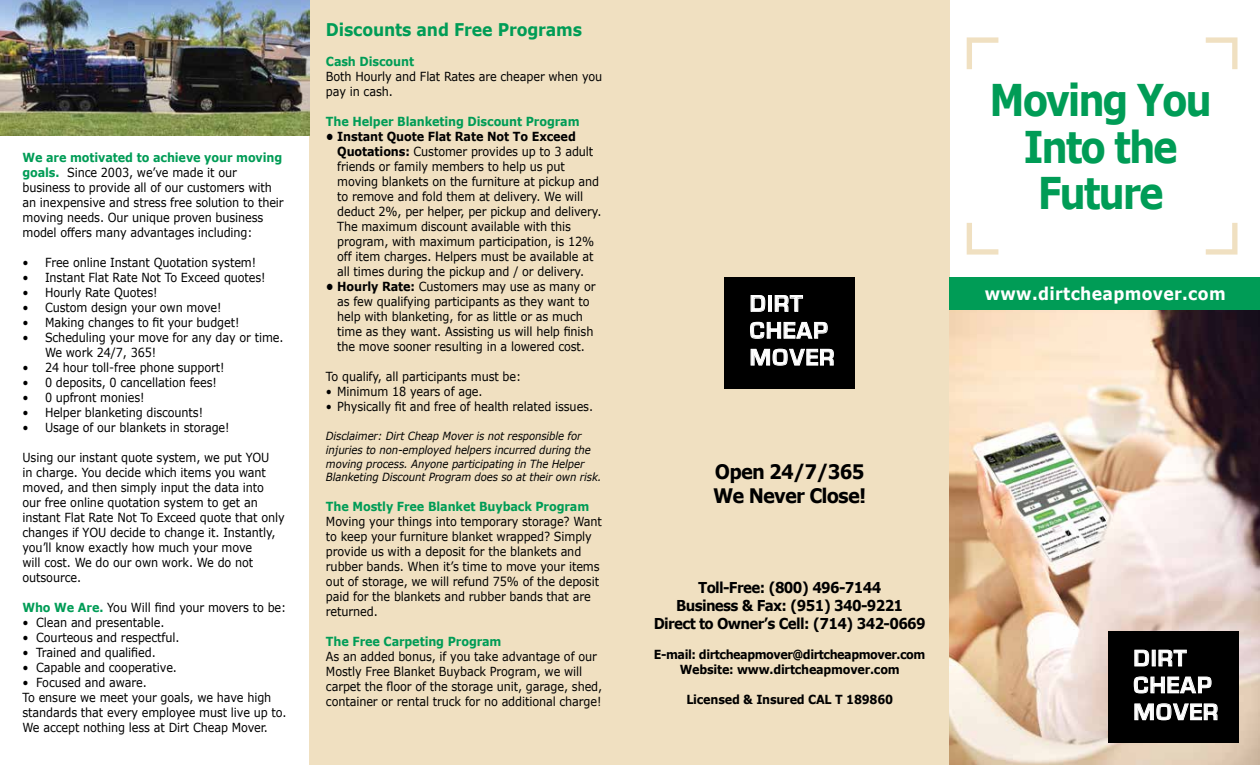
<style>
.page{position:relative;width:1260px;height:765px;background:#fff}
.page>*{position:absolute;margin:0;border:0;box-sizing:border-box;transform-origin:0 0}
.t1{font:700 43.75px/46.2px "Verdana";letter-spacing:-.06em;color:#009c56;text-align:center;scale:.85 1}
.t2{font:700 23.75px/26.9px "Eurostile";letter-spacing:.06em;color:#fff}
.t3{font:700 20px/24px "Verdana";letter-spacing:-.05em;color:#000;scale:.9 1}
.t4{font:700 17.5px "Verdana";letter-spacing:-.01em;color:#009c56;scale:.9 1}
.t5{font:700 17.5px "Verdana";letter-spacing:.02em;color:#fff;scale:.9 1}
.t6{font:700 15px/18px "Verdana";letter-spacing:-.05em;color:#000;text-align:center;scale:.9 1}
.t7{font:12.5px/15px "Verdana";letter-spacing:-.01em;color:#000;scale:.9 1}
.t8{font:700 12.5px "Verdana";letter-spacing:-.01em;color:#009c56;scale:.9 1}
.t9{font:700 12.5px/15px "Verdana";letter-spacing:-.04em;color:#000;text-align:center;scale:.9 1}
.t10{font:700 12.5px "Verdana";letter-spacing:-.02em;color:#000;scale:.9 1}
.t11{font:italic 11.25px/13.8px "Verdana";letter-spacing:-.01em;color:#000;scale:.9 1}
.s1{font-weight:700;color:#009c56}
.s2{font-weight:700}
</style>
<div class="page">
<div style="left:309px;top:0;width:640px;height:765px;background:#f0e0c1"></div>
<img style="left:949px;top:309px;width:311px;height:456px">
<div style="left:949px;top:277px;width:311px;height:32px;background:#009c56"></div>
<svg style="left:966px;top:37px;width:33px;height:33px"></svg>
<svg style="left:1205px;top:223px;width:33px;height:32px"></svg>
<svg style="left:1205px;top:37px;width:33px;height:33px"></svg>
<svg style="left:966px;top:223px;width:33px;height:32px"></svg>
<div style="left:725px;top:277px;width:130px;height:111px;background:#000"></div>
<svg style="left:750px;top:295px;width:15px;height:17px"></svg>
<div style="left:768px;top:295px;width:4px;height:17px;border:1px solid #fff"></div>
<svg style="left:775px;top:295px;width:28px;height:17px"></svg>
<svg style="left:750px;top:322px;width:78px;height:17px"></svg>
<svg style="left:750px;top:348px;width:84px;height:18px"></svg>
<div style="left:1108px;top:631px;width:131px;height:112px;background:#000"></div>
<svg style="left:1134px;top:650px;width:15px;height:17px"></svg>
<div style="left:1152px;top:650px;width:4px;height:16px;border:1px solid #fff"></div>
<svg style="left:1158px;top:650px;width:29px;height:17px"></svg>
<svg style="left:1134px;top:676px;width:78px;height:18px"></svg>
<svg style="left:1134px;top:703px;width:84px;height:18px"></svg>
<img style="left:0;top:0;width:309px;height:136px">
<p class="t7" style="left:22px;top:149px;width:292px"><span class="s1">We are motivated to achieve your moving goals.</span> Since 2003, we’ve made it our business to provide all of our customers with an inexpensive and stress free solution to their moving needs. Our unique proven business model offers many advantages including:</p>
<p class="t7" style="left:22px;top:254px;width:261px">• Free online Instant Quotation system!</p>
<p class="t7" style="left:22px;top:269px;width:272px">• Instant Flat Rate Not To Exceed quotes!</p>
<p class="t7" style="left:22px;top:284px;width:152px">• Hourly Rate Quotes!</p>
<p class="t7" style="left:22px;top:299px;width:223px">• Custom design your own move!</p>
<p class="t7" style="left:22px;top:314px;width:243px">• Making changes to fit your budget!</p>
<p class="t7" style="left:45px;top:329px;width:267px;text-indent:-22px">• Scheduling your move for any day or time.<br>We work 24/7, 365!</p>
<p class="t7" style="left:22px;top:359px;width:226px">• 24 hour toll-free phone support!</p>
<p class="t7" style="left:22px;top:374px;width:217px">• 0 deposits, 0 cancellation fees!</p>
<p class="t7" style="left:22px;top:389px;width:137px">• 0 upfront monies!</p>
<p class="t7" style="left:22px;top:404px;width:202px">• Helper blanketing discounts!</p>
<p class="t7" style="left:22px;top:419px;width:232px">• Usage of our blankets in storage!</p>
<p class="t7" style="left:22px;top:449px;width:293px">Using our instant quote system, we put YOU<br>in charge. You decide which items you want moved, and then simply input the data into our free online quotation system to get an instant Flat Rate Not To Exceed quote that only changes if YOU decide to change it. Instantly, you’ll know exactly how much your move<br>will cost. We do our own work. We do not outsource.</p>
<p class="t7" style="left:22px;top:599px;width:295px"><span class="s1">Who We Are.</span> You Will find your movers to be:</p>
<p class="t7" style="left:22px;top:614px;width:159px">• Clean and presentable.</p>
<p class="t7" style="left:22px;top:629px;width:176px">• Courteous and respectful.</p>
<p class="t7" style="left:22px;top:644px;width:150px">• Trained and qualified.</p>
<p class="t7" style="left:22px;top:659px;width:173px">• Capable and cooperative.</p>
<p class="t7" style="left:22px;top:674px;width:295px">• Focused and aware.<br>To ensure we meet your goals, we have high standards that every employee must live up to.<br>We accept nothing less at Dirt Cheap Mover.</p>
<h3 class="t4" style="left:326px;top:18px;width:286px">Discounts and Free Programs</h3>
<p class="t8" style="left:326px;top:53px;width:99px">Cash Discount</p>
<p class="t7" style="left:326px;top:69px;width:309px">Both Hourly and Flat Rates are cheaper when you pay in cash.</p>
<p class="t8" style="left:326px;top:113px;width:283px">The Helper Blanketing Discount Program</p>
<p class="t7" style="left:337px;top:129px;width:295px;text-indent:-11px"><span class="s2">• Instant Quote Flat Rate Not To Exceed Quotations:</span> Customer provides up to 3 adult friends or family members to help us put moving blankets on the furniture at pickup and to remove and fold them at delivery. We will deduct 2%, per helper, per pickup and delivery.<br>The maximum discount available with this program, with maximum participation, is 12% off item charges. Helpers must be available at all times during the pickup and / or delivery.</p>
<p class="t7" style="left:337px;top:279px;width:289px;text-indent:-11px"><span class="s2">• Hourly Rate:</span> Customers may use as many or as few qualifying participants as they want to help with blanketing, for as little or as much time as they want. Assisting us will help finish the move sooner resulting in a lowered cost.</p>
<p class="t7" style="left:326px;top:369px;width:218px">To qualify, all participants must be:</p>
<p class="t7" style="left:326px;top:384px;width:176px">• Minimum 18 years of age.</p>
<p class="t7" style="left:326px;top:399px;width:298px">• Physically fit and free of health related issues.</p>
<p class="t11" style="left:326px;top:429px;width:308px">Disclaimer: Dirt Cheap Mover is not responsible for injuries to non-employed helpers incurred during the moving process. Anyone participating in The Helper Blanketing Discount Program does so at their own risk.</p>
<p class="t8" style="left:326px;top:498px;width:294px">The Mostly Free Blanket Buyback Program</p>
<p class="t7" style="left:326px;top:514px;width:308px">Moving your things into temporary storage? Want to keep your furniture blanket wrapped? Simply provide us with a deposit for the blankets and rubber bands. When it’s time to move your items out of storage, we will refund 75% of the deposit paid for the blankets and rubber bands that are returned.</p>
<p class="t8" style="left:326px;top:633px;width:197px">The Free Carpeting Program</p>
<p class="t7" style="left:326px;top:649px;width:309px">As an added bonus, if you take advantage of our Mostly Free Blanket Buyback Program, we will carpet the floor of the storage unit, garage, shed, container or rental truck for no additional charge!</p>
<h2 class="t2" style="left:750px;top:291px;width:86px">DIRT<br>CHEAP<br>MOVER</h2>
<h3 class="t3" style="left:713px;top:459px;width:172px">Open 24/7/365<br>We Never Close!</h3>
<p class="t6" style="left:654px;top:578px;width:304px">Toll-Free: (800) 496-7144<br>Business &amp; Fax: (951) 340-9221<br>Direct to Owner’s Cell: (714) 342-0669</p>
<p class="t9" style="left:654px;top:646px;width:303px">E-mail: dirtcheapmover@dirtcheapmover.com<br>Website: www.dirtcheapmover.com</p>
<p class="t10" style="left:686px;top:690px;width:231px">Licensed &amp; Insured CAL T 189860</p>
<h1 class="t1" style="left:990px;top:77px;width:263px">Moving You<br>Into the<br>Future</h1>
<h3 class="t5" style="left:985px;top:281px;width:269px">www.dirtcheapmover.com</h3>
<h2 class="t2" style="left:1134px;top:645px;width:86px">DIRT<br>CHEAP<br>MOVER</h2>
</div>
